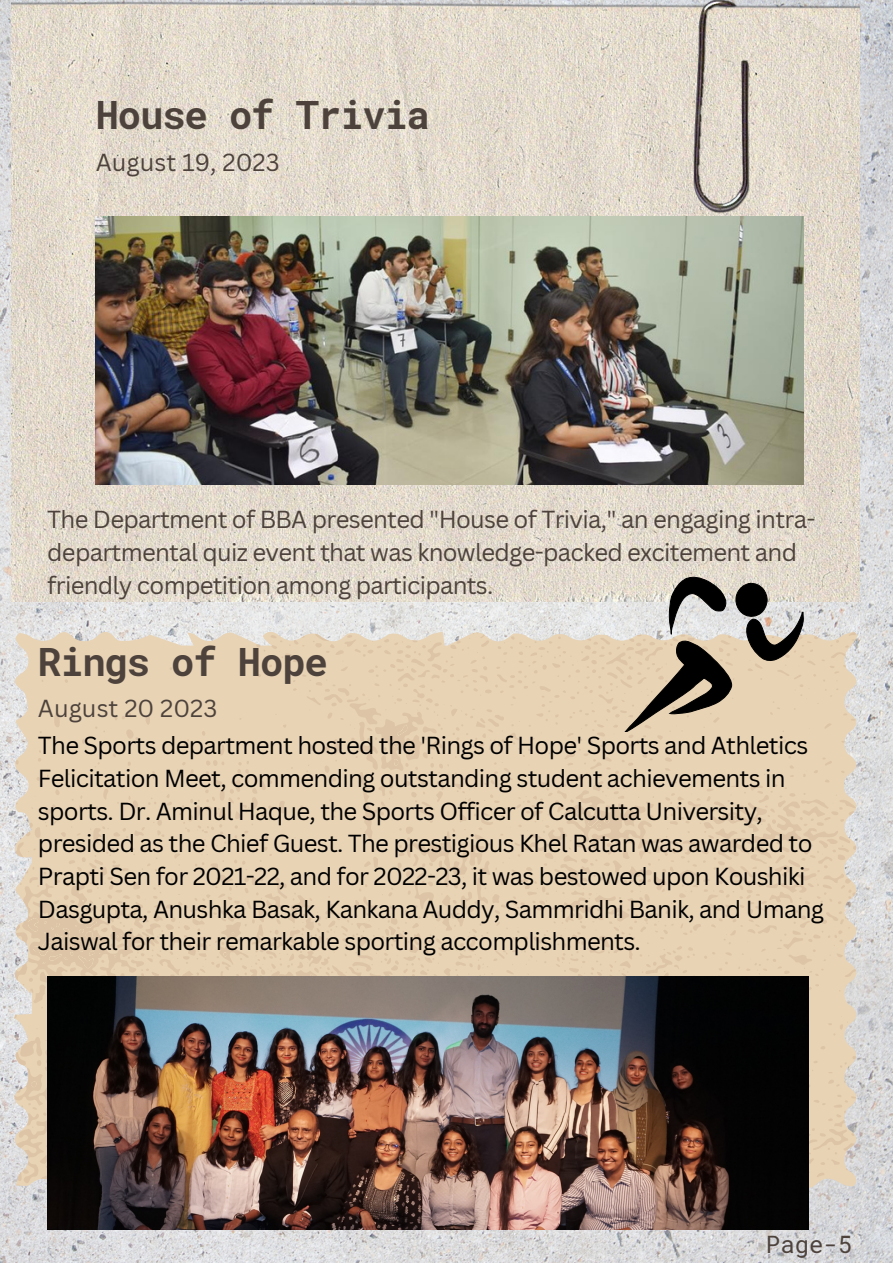
<style>
.page{position:relative;width:893px;height:1264px;background:#fff}
.page>*{position:absolute;margin:0;border:0;box-sizing:border-box;transform-origin:0 0}
.t1{font:700 39px "Roboto Mono";letter-spacing:-.03em;color:#4d433c}
.t2{font:24px/32.5px "Canva Sans";letter-spacing:-.03em;color:#000}
.t3{font:24px/32.5px "Canva Sans";letter-spacing:-.03em;color:#4d433c}
.t4{font:24px "Canva Sans";color:#4d433c}
.t5{font:24px "Roboto Mono";color:#4d433c}
</style>
<div class="page">
<img style="left:0;top:0;width:892px;height:1262px">
<img style="left:11px;top:0;width:848px;height:601px">
<svg style="left:14px;top:632px;width:842px;height:556px;background:#e4d0b3"></svg>
<svg style="left:625px;top:575px;width:178px;height:157px;background:#afa595"></svg>
<img style="left:47px;top:976px;width:761px;height:253px">
<img style="left:96px;top:216px;width:707px;height:269px">
<p class="t1" style="left:96px;top:88px;width:336px">House of Trivia</p>
<p class="t4" style="left:96px;top:145px;width:185px">August 19, 2023</p>
<p class="t3" style="left:47px;top:503px;width:769px">The Department of BBA presented "House of Trivia," an engaging intra&shy;departmental quiz event that was knowledge-packed excitement and friendly competition among participants.</p>
<p class="t1" style="left:38px;top:635px;width:291px">Rings of Hope</p>
<p class="t4" style="left:38px;top:691px;width:181px">August 20 2023</p>
<p class="t2" style="left:38px;top:728px;width:787px">The Sports department hosted the 'Rings of Hope' Sports and Athletics Felicitation Meet, commending outstanding student achievements in sports. Dr. Aminul Haque, the Sports Officer of Calcutta University, presided as the Chief Guest. The prestigious Khel Ratan was awarded to Prapti Sen for 2021-22, and for 2022-23, it was bestowed upon Koushiki Dasgupta, Anushka Basak, Kankana Auddy, Sammridhi Banik, and Umang Jaiswal for their remarkable sporting accomplishments.</p>
<p class="t5" style="left:765px;top:1227px;width:88px">Page-5</p>
</div>
